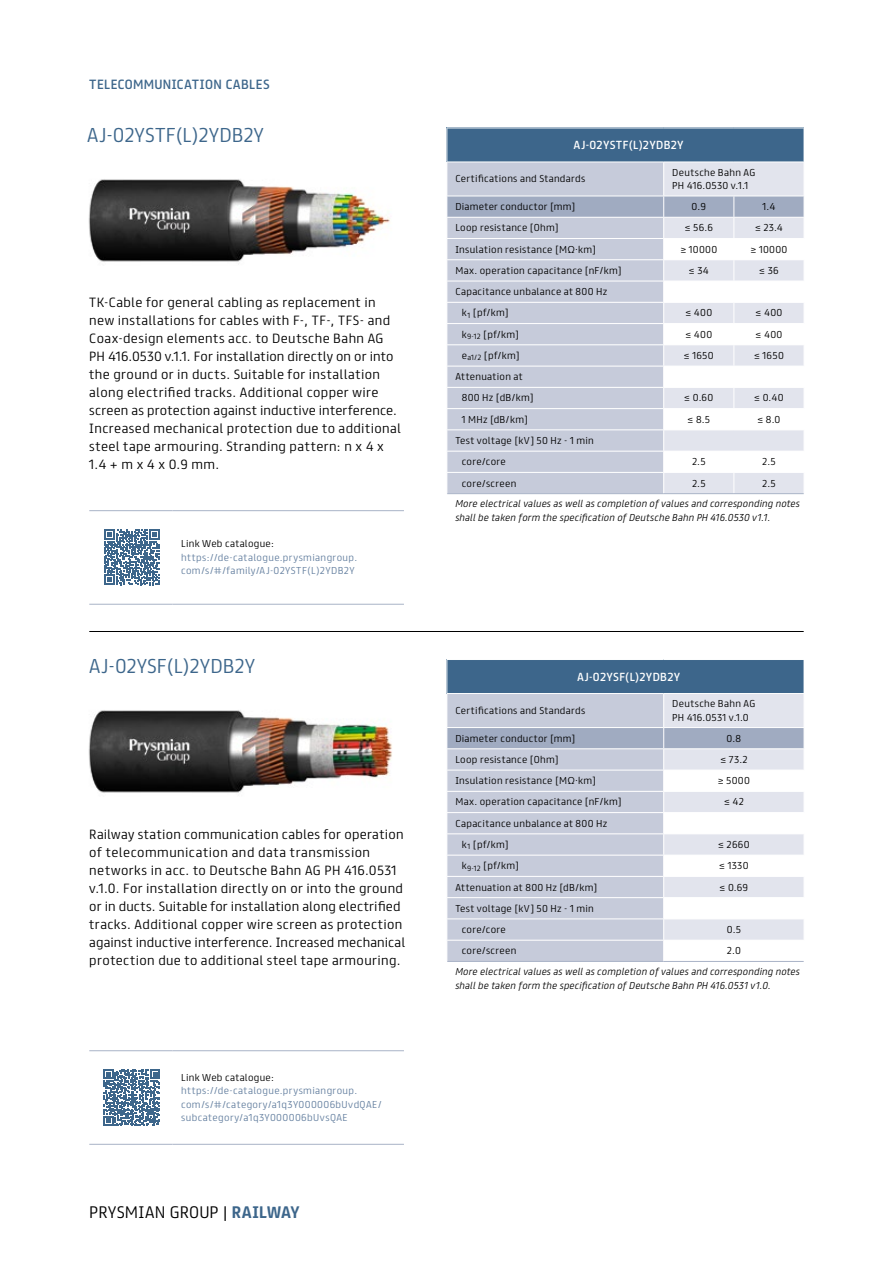
<style>
.page{position:relative;width:893px;height:1263px;background:#fff}
.page>*{position:absolute;margin:0;border:0;box-sizing:border-box;transform-origin:0 0}
.t1{font:300 18px "FS Truman";letter-spacing:.01em;color:#3d668b}
.t2{font:300 15px "FS Truman";letter-spacing:.015em;color:#000}
.t3{font:300 12px/18px "FS Truman";letter-spacing:.03em;color:#000}
.t4{font:12px "FS Truman";letter-spacing:.025em;color:#3d668b}
.t5{font:10.5px "FS Truman";letter-spacing:.03em;color:#fff}
.t6{font:300 9px/13.5px "FS Truman";letter-spacing:.035em;color:#000}
.t7{font:italic 300 9px/13.5px "FS Truman";letter-spacing:.025em;color:#000}
.t8{font:300 9px/13.5px "FS Truman";letter-spacing:.045em;color:#6580a0}
.s1{font-weight:700;color:#3d668b}
</style>
<div class="page">
<hr style="left:89px;top:631px;width:715px;height:1px;background:#000">
<hr style="left:89px;top:1050px;width:84px;height:1px;background:#a9b3c7">
<hr style="left:173px;top:1050px;width:231px;height:1px;background:#a9b3c7">
<hr style="left:89px;top:1144px;width:84px;height:1px;background:#a9b3c7">
<hr style="left:173px;top:1144px;width:231px;height:1px;background:#a9b3c7">
<svg style="left:104px;top:1069px;width:56px;height:57px"></svg>
<img style="left:88px;top:179px;width:302px;height:83px">
<img style="left:88px;top:710px;width:304px;height:83px">
<div style="left:447px;top:128px;width:357px;height:34px;background:#3d668b"></div>
<div style="left:447px;top:163px;width:216px;height:33px;background:#c6cbda"></div>
<div style="left:664px;top:163px;width:140px;height:33px;background:#e2e4ed"></div>
<hr style="left:446px;top:128px;width:218px;height:1px;background:#fff">
<hr style="left:664px;top:128px;width:70px;height:1px;background:#fff">
<hr style="left:734px;top:128px;width:70px;height:1px;background:#fff">
<svg style="left:447px;top:196px;width:357px;height:297px"></svg>
<hr style="left:447px;top:493px;width:217px;height:1px;background:#a9b3c7">
<hr style="left:664px;top:493px;width:70px;height:1px;background:#a9b3c7">
<hr style="left:734px;top:493px;width:70px;height:1px;background:#a9b3c7">
<hr style="left:89px;top:510px;width:84px;height:1px;background:#a9b3c7">
<hr style="left:173px;top:510px;width:231px;height:1px;background:#a9b3c7">
<hr style="left:89px;top:604px;width:84px;height:1px;background:#a9b3c7">
<hr style="left:173px;top:604px;width:231px;height:1px;background:#a9b3c7">
<svg style="left:104px;top:530px;width:56px;height:55px"></svg>
<div style="left:447px;top:659px;width:357px;height:34px;background:#3d668b"></div>
<hr style="left:446px;top:659px;width:218px;height:1px;background:#fff">
<hr style="left:664px;top:659px;width:140px;height:1px;background:#fff">
<svg style="left:446px;top:693px;width:358px;height:268px"></svg>
<hr style="left:447px;top:961px;width:217px;height:1px;background:#a9b3c7">
<hr style="left:664px;top:961px;width:140px;height:1px;background:#a9b3c7">
<p class="t4" style="left:89px;top:74px;width:182px">TELECOMMUNICATION CABLES</p>
<h1 class="t1" style="left:87px;top:119px;width:178px">AJ-02YSTF(L)2YDB2Y</h1>
<p class="t3" style="left:89px;top:292px;width:313px">TK-Cable for general cabling as replacement in new installations for cables with F-, TF-, TFS- and Coax-design elements acc. to Deutsche Bahn AG PH 416.0530 v.1.1. For installation directly on or into the ground or in ducts. Suitable for installation along electrified tracks. Additional copper wire screen as protection against inductive interference.<br>Increased mechanical protection due to additional steel tape armouring. Stranding pattern: n x 4 x 1.4 + m x 4 x 0.9 mm.</p>
<p class="t6" style="left:181px;top:536px;width:94px">Link Web catalogue:</p>
<p class="t8" style="left:181px;top:550px;width:178px">https://de-catalogue.prysmiangroup. com/s/#/family/AJ-02YSTF(L)2YDB2Y</p>
<h1 class="t1" style="left:89px;top:650px;width:167px">AJ-02YSF(L)2YDB2Y</h1>
<p class="t3" style="left:89px;top:824px;width:317px">Railway station communication cables for operation of telecommunication and data transmission networks in acc. to Deutsche Bahn AG PH 416.0531 v.1.0. For installation directly on or into the ground or in ducts. Suitable for installation along electrified tracks. Additional copper wire screen as protection against inductive interference. Increased mechanical protection due to additional steel tape armouring.</p>
<p class="t6" style="left:181px;top:1070px;width:94px">Link Web catalogue:</p>
<p class="t8" style="left:181px;top:1083px;width:202px">https://de-catalogue.prysmiangroup. com/s/#/category/a1q3Y000006bUvdQAE/ subcategory/a1q3Y000006bUvsQAE</p>
<p class="t2" style="left:89px;top:1199px;width:212px">PRYSMIAN GROUP | <span class="s1">RAILWAY</span></p>
<p class="t5" style="left:574px;top:136px;width:112px">AJ-02YSTF(L)2YDB2Y</p>
<p class="t6" style="left:455px;top:171px;width:131px">Certifications and Standards</p>
<p class="t6" style="left:672px;top:165px;width:85px">Deutsche Bahn AG<br>PH 416.0530 v.1.1</p>
<p class="t6" style="left:455px;top:199px;width:121px">Diameter conductor [mm]</p>
<p class="t6" style="left:692px;top:199px;width:16px">0.9</p>
<p class="t6" style="left:762px;top:199px;width:14px">1.4</p>
<p class="t6" style="left:455px;top:220px;width:104px">Loop resistance [Ohm]</p>
<p class="t6" style="left:685px;top:220px;width:30px">≤ 56.6</p>
<p class="t6" style="left:755px;top:220px;width:29px">≤ 23.4</p>
<p class="t6" style="left:455px;top:242px;width:142px">Insulation resistance [MΩ∙km]</p>
<p class="t6" style="left:680px;top:242px;width:38px">≥ 10000</p>
<p class="t6" style="left:751px;top:242px;width:38px">≥ 10000</p>
<p class="t6" style="left:455px;top:263px;width:168px">Max. operation capacitance [nF/km]</p>
<p class="t6" style="left:689px;top:263px;width:21px">≤ 34</p>
<p class="t6" style="left:759px;top:263px;width:21px">≤ 36</p>
<p class="t6" style="left:455px;top:284px;width:153px">Capacitance unbalance at 800 Hz</p>
<p class="t6" style="left:462px;top:305px;width:48px">k<sub>1</sub> [pf/km]</p>
<p class="t6" style="left:685px;top:305px;width:28px">≤ 400</p>
<p class="t6" style="left:755px;top:305px;width:28px">≤ 400</p>
<p class="t6" style="left:462px;top:327px;width:59px">k<sub>9-12</sub> [pf/km]</p>
<p class="t6" style="left:685px;top:327px;width:28px">≤ 400</p>
<p class="t6" style="left:755px;top:327px;width:28px">≤ 400</p>
<p class="t6" style="left:462px;top:348px;width:59px">e<sub>a1/2</sub> [pf/km]</p>
<p class="t6" style="left:684px;top:348px;width:31px">≤ 1650</p>
<p class="t6" style="left:754px;top:348px;width:31px">≤ 1650</p>
<p class="t6" style="left:455px;top:369px;width:69px">Attenuation at</p>
<p class="t6" style="left:462px;top:390px;width:73px">800 Hz [dB/km]</p>
<p class="t6" style="left:684px;top:390px;width:31px">≤ 0.60</p>
<p class="t6" style="left:754px;top:390px;width:31px">≤ 0.40</p>
<p class="t6" style="left:462px;top:412px;width:67px">1 MHz [dB/km]</p>
<p class="t6" style="left:688px;top:412px;width:24px">≤ 8.5</p>
<p class="t6" style="left:757px;top:412px;width:25px">≤ 8.0</p>
<p class="t6" style="left:455px;top:433px;width:140px">Test voltage [kV] 50 Hz - 1 min</p>
<p class="t6" style="left:462px;top:454px;width:46px">core/core</p>
<p class="t6" style="left:692px;top:454px;width:15px">2.5</p>
<p class="t6" style="left:762px;top:454px;width:15px">2.5</p>
<p class="t6" style="left:462px;top:475px;width:56px">core/screen</p>
<p class="t6" style="left:692px;top:475px;width:15px">2.5</p>
<p class="t6" style="left:762px;top:475px;width:15px">2.5</p>
<p class="t7" style="left:455px;top:496px;width:346px">More electrical values as well as completion of values and corresponding notes shall be taken form the specification of Deutsche Bahn PH 416.0530 v1.1.</p>
<p class="t5" style="left:577px;top:667px;width:105px">AJ-02YSF(L)2YDB2Y</p>
<p class="t6" style="left:455px;top:703px;width:131px">Certifications and Standards</p>
<p class="t6" style="left:672px;top:696px;width:85px">Deutsche Bahn AG<br>PH 416.0531 v.1.0</p>
<p class="t6" style="left:455px;top:731px;width:121px">Diameter conductor [mm]</p>
<p class="t6" style="left:727px;top:731px;width:16px">0.8</p>
<p class="t6" style="left:455px;top:752px;width:104px">Loop resistance [Ohm]</p>
<p class="t6" style="left:720px;top:752px;width:29px">≤ 73.2</p>
<p class="t6" style="left:455px;top:773px;width:142px">Insulation resistance [MΩ∙km]</p>
<p class="t6" style="left:718px;top:773px;width:34px">≥ 5000</p>
<p class="t6" style="left:455px;top:794px;width:168px">Max. operation capacitance [nF/km]</p>
<p class="t6" style="left:724px;top:794px;width:21px">≤ 42</p>
<p class="t6" style="left:455px;top:816px;width:153px">Capacitance unbalance at 800 Hz</p>
<p class="t6" style="left:462px;top:837px;width:48px">k<sub>1</sub> [pf/km]</p>
<p class="t6" style="left:718px;top:837px;width:33px">≤ 2660</p>
<p class="t6" style="left:462px;top:858px;width:59px">k<sub>9-12</sub> [pf/km]</p>
<p class="t6" style="left:719px;top:858px;width:31px">≤ 1330</p>
<p class="t6" style="left:455px;top:879px;width:143px">Attenuation at 800 Hz [dB/km]</p>
<p class="t6" style="left:719px;top:879px;width:30px">≤ 0.69</p>
<p class="t6" style="left:455px;top:901px;width:140px">Test voltage [kV] 50 Hz - 1 min</p>
<p class="t6" style="left:462px;top:922px;width:46px">core/core</p>
<p class="t6" style="left:727px;top:922px;width:16px">0.5</p>
<p class="t6" style="left:462px;top:943px;width:56px">core/screen</p>
<p class="t6" style="left:727px;top:943px;width:15px">2.0</p>
<p class="t7" style="left:455px;top:964px;width:346px">More electrical values as well as completion of values and corresponding notes shall be taken form the specification of Deutsche Bahn PH 416.0531 v1.0.</p>
</div>
